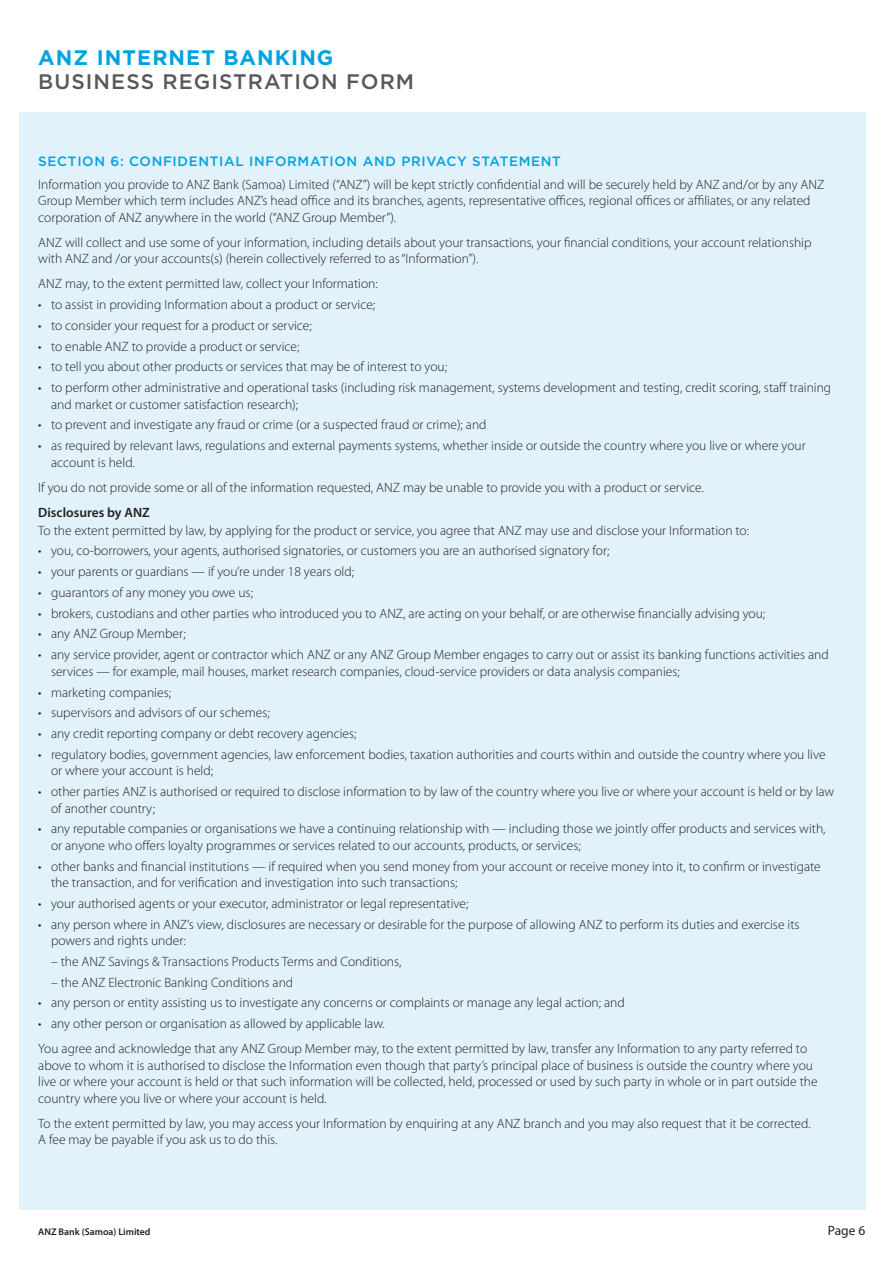
<style>
.page{position:relative;width:893px;height:1263px;background:#fff}
.page>*{position:absolute;margin:0;border:0;box-sizing:border-box;transform-origin:0 0}
.t1{font:500 21px "Gotham";letter-spacing:.05em;color:#57585a}
.t2{font:700 21px "Gotham";letter-spacing:.05em;color:#00a2e1}
._15_Form_Body_9_11{font:300 13.5px/16.5px "Myriad Pro";color:#231f20}
._15_Form_Head_2_Goth{font:500 13.5px "Gotham";letter-spacing:.05em;color:#00a2e1}
._15_Form_Head_3_9_11{font:600 13.5px "Myriad Pro";color:#231f20}
.t3{font:13.5px "Myriad Pro";color:#231f20}
.t4{font:600 9.75px "Myriad Pro";color:#231f20}
</style>
<div class="page">
<div style="left:19px;top:113px;width:846px;height:1097px;background:#e1f2fa"></div>
<h1 class="t2" style="left:38px;top:43px;width:297px">ANZ INTERNET BANKING</h1>
<h1 class="t1" style="left:38px;top:67px;width:377px">BUSINESS REGISTRATION FORM</h1>
<p class="_15_Form_Head_2_Goth" style="left:38px;top:152px;width:524px">SECTION 6: CONFIDENTIAL INFORMATION AND PRIVACY STATEMENT</p>
<p class="_15_Form_Body_9_11" style="left:38px;top:176px;width:788px">Information you provide to ANZ Bank (Samoa) Limited (“ANZ”) will be kept strictly confidential and will be securely held by ANZ and/or by any ANZ<br>Group Member which term includes ANZ’s head office and its branches, agents, representative offices, regional offices or affiliates, or any related corporation of ANZ anywhere in the world (“ANZ Group Member”).</p>
<p class="_15_Form_Body_9_11" style="left:38px;top:234px;width:775px">ANZ will collect and use some of your information, including details about your transactions, your financial conditions, your account relationship with ANZ and /or your accounts(s) (herein collectively referred to as “Information”).</p>
<p class="_15_Form_Body_9_11" style="left:38px;top:276px;width:341px">ANZ may, to the extent permitted law, collect your Information:</p>
<p class="_15_Form_Body_9_11" style="left:38px;top:296px;width:338px">• to assist in providing Information about a product or service;</p>
<p class="_15_Form_Body_9_11" style="left:38px;top:317px;width:275px">• to consider your request for a product or service;</p>
<p class="_15_Form_Body_9_11" style="left:38px;top:338px;width:263px">• to enable ANZ to provide a product or service;</p>
<p class="_15_Form_Body_9_11" style="left:38px;top:359px;width:410px">• to tell you about other products or services that may be of interest to you;</p>
<p class="_15_Form_Body_9_11" style="left:51px;top:379px;width:782px;text-indent:-13px">• to perform other administrative and operational tasks (including risk management, systems development and testing, credit scoring, staff training and market or customer satisfaction research);</p>
<p class="_15_Form_Body_9_11" style="left:38px;top:417px;width:450px">• to prevent and investigate any fraud or crime (or a suspected fraud or crime); and</p>
<p class="_15_Form_Body_9_11" style="left:51px;top:437px;width:756px;text-indent:-13px">• as required by relevant laws, regulations and external payments systems, whether inside or outside the country where you live or where your account is held.</p>
<p class="_15_Form_Body_9_11" style="left:38px;top:479px;width:667px">If you do not provide some or all of the information requested, ANZ may be unable to provide you with a product or service.</p>
<p class="_15_Form_Head_3_9_11" style="left:38px;top:504px;width:113px">Disclosures by ANZ</p>
<p class="_15_Form_Body_9_11" style="left:38px;top:522px;width:712px">To the extent permitted by law, by applying for the product or service, you agree that ANZ may use and disclose your Information to:</p>
<p class="_15_Form_Body_9_11" style="left:38px;top:543px;width:573px">• you, co-borrowers, your agents, authorised signatories, or customers you are an authorised signatory for;</p>
<p class="_15_Form_Body_9_11" style="left:38px;top:563px;width:317px">• your parents or guardians — if you’re under 18 years old;</p>
<p class="_15_Form_Body_9_11" style="left:38px;top:584px;width:216px">• guarantors of any money you owe us;</p>
<p class="_15_Form_Body_9_11" style="left:38px;top:605px;width:728px">• brokers, custodians and other parties who introduced you to ANZ, are acting on your behalf, or are otherwise financially advising you;</p>
<p class="_15_Form_Body_9_11" style="left:38px;top:626px;width:149px">• any ANZ Group Member;</p>
<p class="_15_Form_Body_9_11" style="left:51px;top:646px;width:779px;text-indent:-13px">• any service provider, agent or contractor which ANZ or any ANZ Group Member engages to carry out or assist its banking functions activities and services — for example, mail houses, market research companies, cloud-service providers or data analysis companies;</p>
<p class="_15_Form_Body_9_11" style="left:38px;top:684px;width:134px">• marketing companies;</p>
<p class="_15_Form_Body_9_11" style="left:38px;top:704px;width:233px">• supervisors and advisors of our schemes;</p>
<p class="_15_Form_Body_9_11" style="left:38px;top:725px;width:320px">• any credit reporting company or debt recovery agencies;</p>
<p class="_15_Form_Body_9_11" style="left:51px;top:746px;width:776px;text-indent:-13px">• regulatory bodies, government agencies, law enforcement bodies, taxation authorities and courts within and outside the country where you live or where your account is held;</p>
<p class="_15_Form_Body_9_11" style="left:51px;top:783px;width:785px;text-indent:-13px">• other parties ANZ is authorised or required to disclose information to by law of the country where you live or where your account is held or by law of another country;</p>
<p class="_15_Form_Body_9_11" style="left:51px;top:820px;width:776px;text-indent:-13px">• any reputable companies or organisations we have a continuing relationship with — including those we jointly offer products and services with, or anyone who offers loyalty programmes or services related to our accounts, products, or services;</p>
<p class="_15_Form_Body_9_11" style="left:51px;top:858px;width:771px;text-indent:-13px">• other banks and financial institutions — if required when you send money from your account or receive money into it, to confirm or investigate the transaction, and for verification and investigation into such transactions;</p>
<p class="_15_Form_Body_9_11" style="left:38px;top:895px;width:432px">• your authorised agents or your executor, administrator or legal representative;</p>
<p class="_15_Form_Body_9_11" style="left:51px;top:916px;width:750px;text-indent:-13px">• any person where in ANZ’s view, disclosures are necessary or desirable for the purpose of allowing ANZ to perform its duties and exercise its powers and rights under:</p>
<p class="_15_Form_Body_9_11" style="left:51px;top:953px;width:352px">– the ANZ Savings &amp; Transactions Products Terms and Conditions,</p>
<p class="_15_Form_Body_9_11" style="left:51px;top:974px;width:244px">– the ANZ Electronic Banking Conditions and</p>
<p class="_15_Form_Body_9_11" style="left:38px;top:994px;width:588px">• any person or entity assisting us to investigate any concerns or complaints or manage any legal action; and</p>
<p class="_15_Form_Body_9_11" style="left:38px;top:1015px;width:348px">• any other person or organisation as allowed by applicable law.</p>
<p class="_15_Form_Body_9_11" style="left:38px;top:1040px;width:781px">You agree and acknowledge that any ANZ Group Member may, to the extent permitted by law, transfer any Information to any party referred to above to whom it is authorised to disclose the Information even though that party’s principal place of business is outside the country where you live or where your account is held or that such information will be collected, held, processed or used by such party in whole or in part outside the country where you live or where your account is held.</p>
<p class="_15_Form_Body_9_11" style="left:38px;top:1115px;width:774px">To the extent permitted by law, you may access your Information by enquiring at any ANZ branch and you may also request that it be corrected.<br>A fee may be payable if you ask us to do this.</p>
<p class="t4" style="left:38px;top:1226px;width:114px">ANZ Bank (Samoa) Limited</p>
<p class="t3" style="left:828px;top:1222px;width:39px">Page 6</p>
</div>
